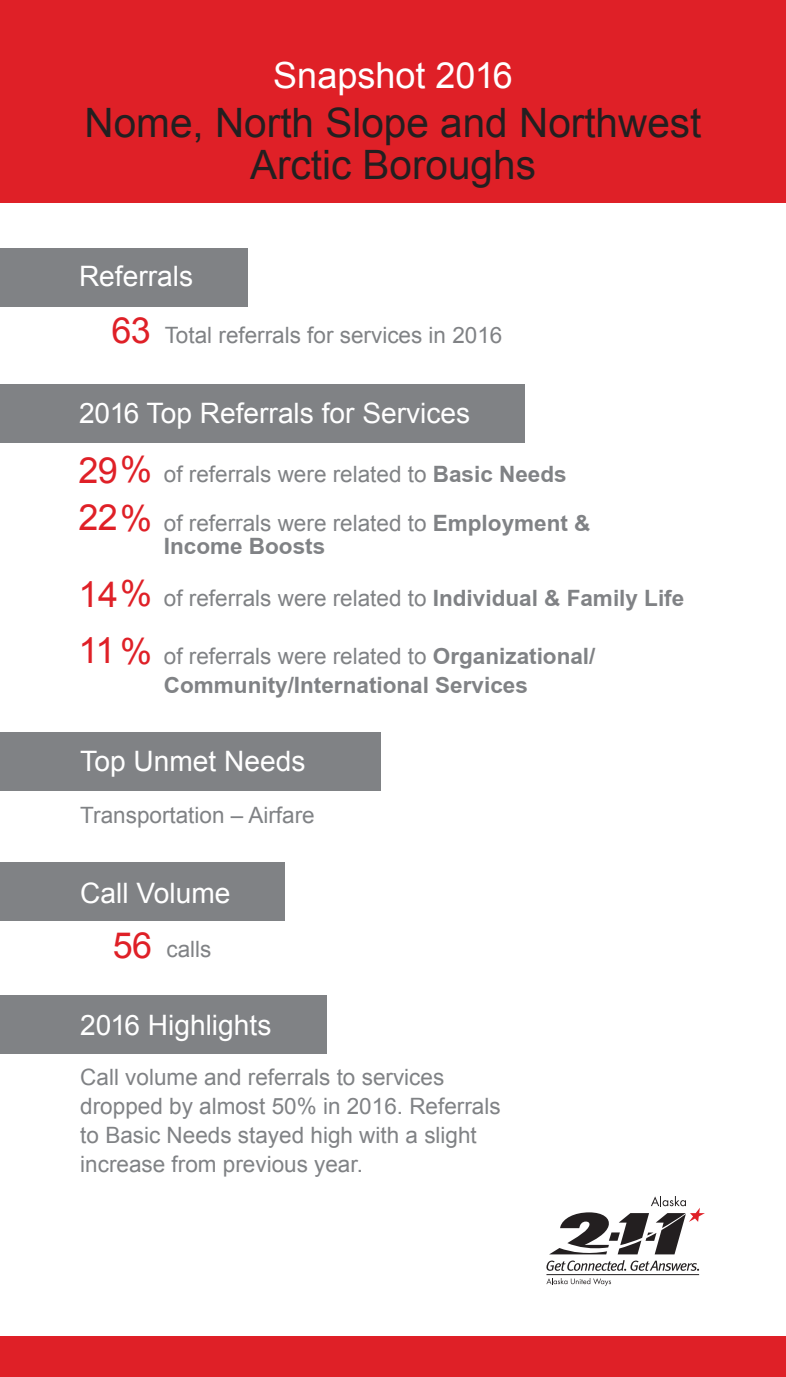
<style>
.page{position:relative;width:786px;height:1377px;background:#fff}
.page>*{position:absolute;margin:0;border:0;box-sizing:border-box;transform-origin:0 0}
.t1{font:40.5px "Arial";color:#231f20}
.t2{font:36px "Arial";color:#fff}
.t3{font:36px "Arial";letter-spacing:-.02em;color:#df2027}
.t4{font:28.12px "Arial";color:#fff}
.t5{font:22.5px/29.2px "Arial";color:#808285}
.t6{font:700 22.5px "Arial";color:#808285}
.s1{font-size:36px;color:#df2027}
.s2{font-weight:700}
</style>
<div class="page">
<svg style="left:546px;top:1196px;width:159px;height:75px"></svg>
<hr style="left:546px;top:1274px;width:153px;height:1px;background:#231f20">
<svg style="left:546px;top:1278px;width:65px;height:8px"></svg>
<div style="left:0;top:0;width:786px;height:203px;background:#df2027"></div>
<div style="left:0;top:1336px;width:786px;height:41px;background:#df2027"></div>
<div style="left:0;top:384px;width:524px;height:59px;background:#808285"></div>
<div style="left:0;top:249px;width:247px;height:58px;background:#808285"></div>
<div style="left:0;top:862px;width:284px;height:58px;background:#808285"></div>
<div style="left:0;top:996px;width:327px;height:58px;background:#808285"></div>
<div style="left:0;top:732px;width:381px;height:59px;background:#808285"></div>
<p class="t2" style="left:273px;top:52px;width:241px">Snapshot 2016</p>
<p class="t1" style="left:84px;top:96px;width:618px">Nome, North Slope and Northwest</p>
<p class="t1" style="left:250px;top:139px;width:287px">Arctic Boroughs</p>
<p class="t4" style="left:79px;top:258px;width:116px">Referrals</p>
<p class="t3" style="left:112px;top:307px;width:41px">63</p>
<p class="t5" style="left:165px;top:321px;width:339px">Total referrals for services in 2016</p>
<p class="t4" style="left:79px;top:395px;width:393px">2016 Top Referrals for Services</p>
<p class="t5" style="left:120px;top:460px;width:448px"><span class="s1">%</span> of referrals were related to <span class="s2">Basic Needs</span></p>
<p class="t5" style="left:120px;top:509px;width:472px"><span class="s1">%</span> of referrals were related to <span class="s2">Employment &amp;</span></p>
<p class="t6" style="left:164px;top:530px;width:163px">Income Boosts</p>
<p class="t5" style="left:120px;top:583px;width:566px"><span class="s1">%</span> of referrals were related to <span class="s2">Individual &amp; Family Life</span></p>
<p class="t5" style="left:120px;top:642px;width:477px"><span class="s1">%</span> of referrals were related to <span class="s2">Organizational/</span></p>
<p class="t6" style="left:164px;top:670px;width:365px">Community/International Services</p>
<p class="t3" style="left:79px;top:447px;width:41px">29</p>
<p class="t3" style="left:79px;top:494px;width:41px">22</p>
<p class="t3" style="left:79px;top:570px;width:41px">14</p>
<p class="t3" style="left:79px;top:627px;width:38px">11</p>
<p class="t4" style="left:80px;top:743px;width:227px">Top Unmet Needs</p>
<p class="t5" style="left:80px;top:801px;width:236px">Transportation – Airfare</p>
<p class="t4" style="left:80px;top:874px;width:152px">Call Volume</p>
<p class="t5" style="left:166px;top:935px;width:46px">calls</p>
<p class="t3" style="left:113px;top:921px;width:41px">56</p>
<p class="t4" style="left:80px;top:1006px;width:193px">2016 Highlights</p>
<p class="t5" style="left:80px;top:1062px;width:422px">Call volume and referrals to services dropped by almost 50% in 2016. Referrals to Basic Needs stayed high with a slight increase from previous year.</p>
</div>
